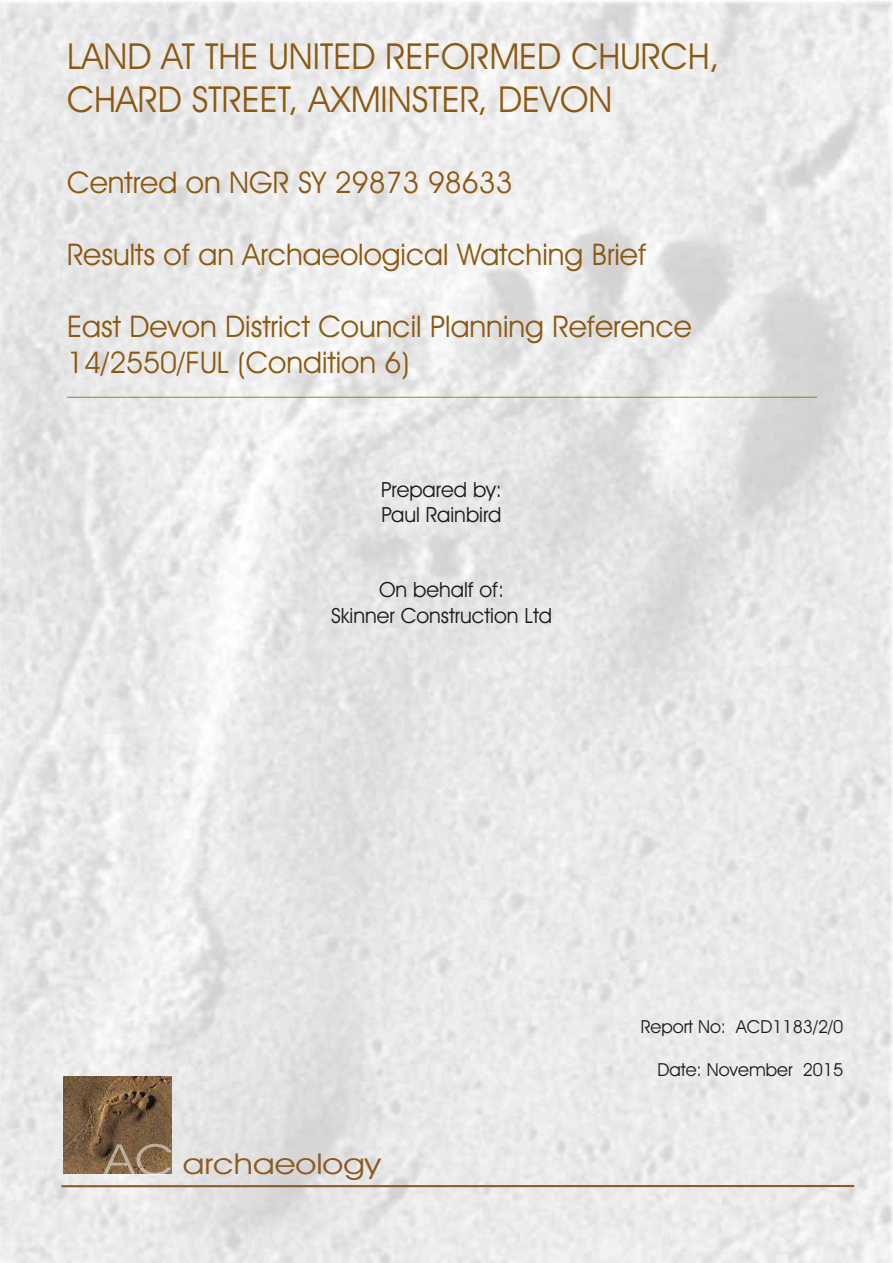
<style>
.page{position:relative;width:893px;height:1263px;background:#fff}
.page>*{position:absolute;margin:0;border:0;box-sizing:border-box;transform-origin:0 0}
.t1{font:36px/43.2px "Avant Garde IT Cby BT";color:#8c5912}
.t2{font:30px/36px "Avant Garde IT Cby BT";color:#8c5912}
.t3{font:28.8px "Avant Garde IT Cby BT";color:#8b5b24;scale:1.19 1}
.t4{font:21px/25.2px "Avant Garde IT Cby BT";color:#1e1a1b}
.t5{font:18px "Avant Garde IT Cby BT";color:#1e1a1b}
.t6{font:15px "Avant Garde IT Cby BT";color:#8c5912}
.s1{font-size:43.35px;color:rgb(255 255 255/.5)}
</style>
<div class="page">
<img style="left:0;top:1px;width:893px;height:1262px">
<img style="left:63px;top:1076px;width:109px;height:97px">
<hr style="left:61px;top:1185px;width:793px;height:2px;background:#8b5b24">
<p class="t1" style="left:67px;top:38px;width:654px">LAND AT THE UNITED REFORMED CHURCH,<br>CHARD STREET, AXMINSTER, DEVON</p>
<p class="t2" style="left:67px;top:167px;width:447px">Centred on NGR SY 29873 98633</p>
<p class="t2" style="left:67px;top:239px;width:581px">Results of an Archaeological Watching Brief</p>
<p class="t2" style="left:67px;top:311px;width:626px">East Devon District Council Planning Reference<br>14/2550/FUL (Condition 6)</p>
<p class="t6" style="left:67px;top:383px;width:751px">____________________________________________________________________________________________________</p>
<p class="t4" style="left:381px;top:479px;width:122px">Prepared by:<br>Paul Rainbird</p>
<p class="t4" style="left:331px;top:579px;width:222px;text-align:center">On behalf of:<br>Skinner Construction Ltd</p>
<p class="t3" style="left:104px;top:1152px;width:234px"><span class="s1">AC</span> archaeology</p>
<p class="t5" style="left:641px;top:1019px;width:204px">Report No: ACD1183/2/0</p>
<p class="t5" style="left:658px;top:1062px;width:187px">Date: November 2015</p>
</div>
